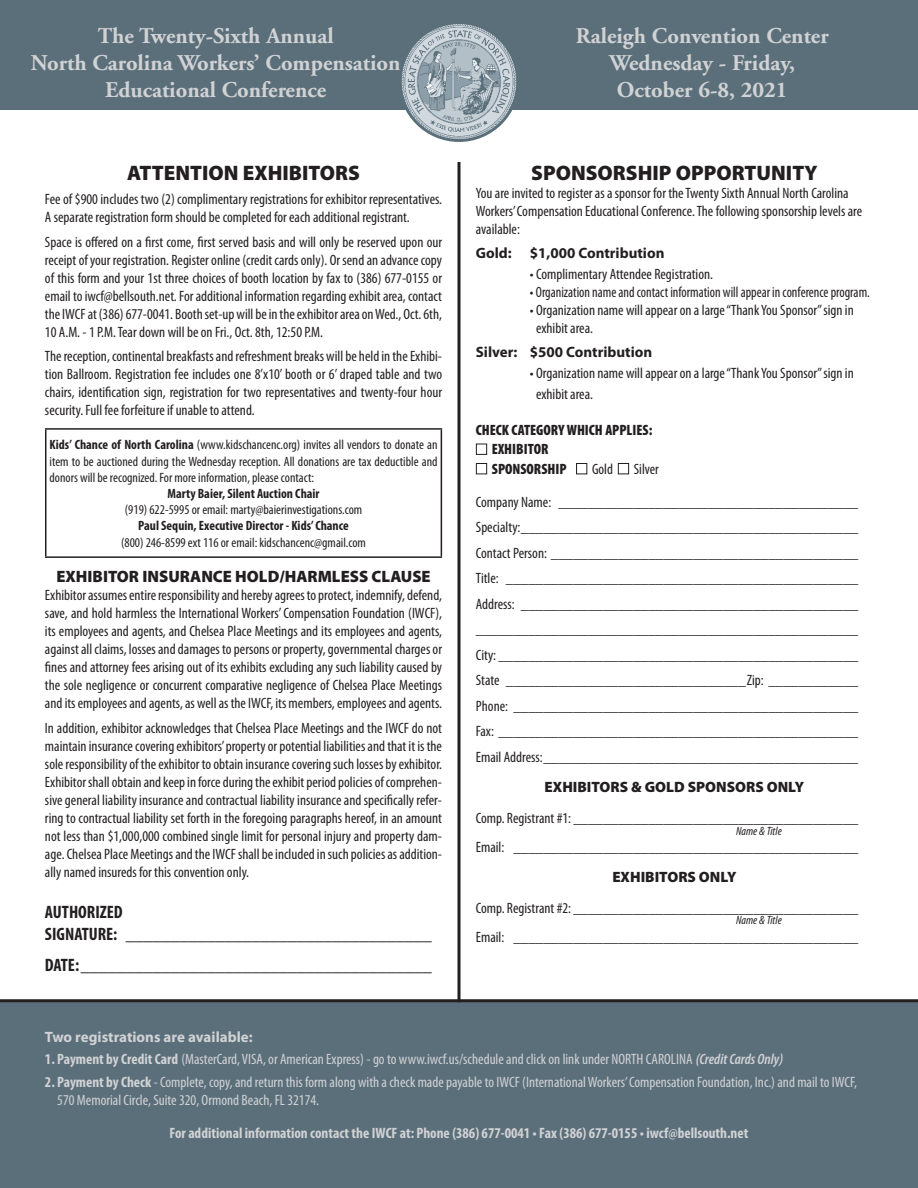
<style>
.page{position:relative;width:918px;height:1188px;background:#fff}
.page>*{position:absolute;margin:0;border:0;box-sizing:border-box;transform-origin:0 0}
.t1{font:700 22.5px/27px "Adobe Garamond";color:#d1d2d4;text-align:center}
.t2{font:900 21px "Myriad Pro";color:#231f20}
.t3{font:700 condensed 18px "Myriad Pro";color:#231f20}
.t4{font:900 16.5px "Myriad Pro";color:#231f20}
.t5{font:condensed 15px/18px "Myriad Pro";color:#231f20}
.t6{font:condensed 15px/18px "Myriad Pro";color:#d1d2d4}
.t7{font:700 condensed 15px "Myriad Pro";color:#d1d2d4}
.t8{font:condensed 15px "Myriad Pro";color:#231f20;scale:.96 1}
.t9{font:700 15px "Myriad Pro";color:#231f20}
.t10{font:900 condensed 15px "Myriad Pro";color:#231f20}
.t11{font:900 15px "Myriad Pro";color:#231f20}
.t12{font:700 15px "Myriad Pro";color:#d1d2d4}
.t13{font:condensed 13.5px/16.2px "Myriad Pro";color:#231f20;text-align:justify}
.t14{font:700 condensed 13.5px "Myriad Pro";color:#231f20}
.t15{font:italic condensed 12px "Myriad Pro";color:#231f20}
.s1{font-weight:700}
.s2{font-weight:600;font-style:italic}
</style>
<div class="page">
<div style="left:0;top:1002px;width:918px;height:186px;background:#5b6f7b"></div>
<div style="left:0;top:0;width:918px;height:109px;background:#5b6f7b"></div>
<img style="left:401px;top:24px;width:116px;height:115px;border-radius:58px">
<div style="left:398px;top:21px;width:122px;height:121px;border:3px solid #5b6f7b;border-radius:50%"></div>
<hr style="left:45px;top:428px;width:397px;height:2px;background:#231f20">
<hr style="left:45px;top:430px;width:1px;height:126px;background:#231f20">
<hr style="left:441px;top:430px;width:1px;height:126px;background:#231f20">
<hr style="left:45px;top:556px;width:397px;height:2px;background:#231f20">
<div style="left:476px;top:444px;width:11px;height:11px;border:1px solid #231f20"></div>
<div style="left:476px;top:463px;width:11px;height:11px;border:1px solid #231f20"></div>
<div style="left:576px;top:463px;width:11px;height:11px;border:1px solid #231f20"></div>
<div style="left:618px;top:463px;width:11px;height:11px;border:1px solid #231f20"></div>
<hr style="left:0;top:999px;width:918px;height:3px;background:#231f20">
<hr style="left:457px;top:162px;width:3px;height:840px;background:#231f20">
<p class="t1" style="left:31px;top:23px;width:371px">The Twenty-Sixth Annual<br>North Carolina Workers’ Compensation<br>Educational Conference</p>
<p class="t1" style="left:576px;top:23px;width:254px">Raleigh Convention Center</p>
<p class="t1" style="left:610px;top:50px;width:187px">Wednesday - Friday,<br>October 6-8, 2021</p>
<p class="t2" style="left:127px;top:159px;width:234px">ATTENTION EXHIBITORS</p>
<p class="t5" style="left:45px;top:190px;width:399px">Fee of $900 includes two (2) complimentary registrations for exhibitor representatives.<br>A separate registration form should be completed for each additional registrant.</p>
<p class="t5" style="left:45px;top:233px;width:399px;text-align:justify">Space is offered on a first come, first served basis and will only be reserved upon our receipt of your registration. Register online (credit cards only). Or send an advance copy of this form and your 1st three choices of booth location by fax to (386) 677-0155 or email to iwcf@bellsouth.net. For additional information regarding exhibit area, contact the IWCF at (386) 677-0041. Booth set-up will be in the exhibitor area on Wed., Oct. 6th, 10 A.M. - 1 P.M. Tear down will be on Fri., Oct. 8th, 12:50 P.M.</p>
<p class="t5" style="left:45px;top:347px;width:399px;text-align:justify">The reception, continental breakfasts and refreshment breaks will be held in the Exhibi&shy;tion Ballroom. Registration fee includes one 8’x10’ booth or 6’ draped table and two chairs, identification sign, registration for two representatives and twenty-four hour security. Full fee forfeiture if unable to attend.</p>
<p class="t13" style="left:50px;top:437px;width:389px"><span class="s1">Kids’ Chance of North Carolina</span> (www.kidschancenc.org) invites all vendors to donate an item to be auctioned during the Wednesday reception. All donations are tax deductible and donors will be recognized. For more information, please contact:</p>
<p class="t14" style="left:168px;top:485px;width:153px">Marty Baier, Silent Auction Chair</p>
<p class="t13" style="left:125px;top:502px;width:239px">(919) 622-5995 or email: marty@baierinvestigations.com</p>
<p class="t14" style="left:138px;top:518px;width:212px">Paul Sequin, Executive Director - Kids’ Chance</p>
<p class="t13" style="left:121px;top:534px;width:246px">(800) 246-8599 ext 116 or email: kidschancenc@gmail.com</p>
<p class="t4" style="left:56px;top:565px;width:376px">EXHIBITOR INSURANCE HOLD/HARMLESS CLAUSE</p>
<p class="t5" style="left:45px;top:586px;width:399px;text-align:justify">Exhibitor assumes entire responsibility and hereby agrees to protect, indemnify, defend, save, and hold harmless the International Workers’ Compensation Foundation (IWCF), its employees and agents, and Chelsea Place Meetings and its employees and agents, against all claims, losses and damages to persons or property, governmental charges or fines and attorney fees arising out of its exhibits excluding any such liability caused by the sole negligence or concurrent comparative negligence of Chelsea Place Meetings and its employees and agents, as well as the IWCF, its members, employees and agents.</p>
<p class="t5" style="left:45px;top:719px;width:399px;text-align:justify">In addition, exhibitor acknowledges that Chelsea Place Meetings and the IWCF do not maintain insurance covering exhibitors’ property or potential liabilities and that it is the sole responsibility of the exhibitor to obtain insurance covering such losses by exhibitor.<br>Exhibitor shall obtain and keep in force during the exhibit period policies of comprehen&shy;sive general liability insurance and contractual liability insurance and specifically refer&shy;ring to contractual liability set forth in the foregoing paragraphs hereof, in an amount not less than $1,000,000 combined single limit for personal injury and property dam&shy;age. Chelsea Place Meetings and the IWCF shall be included in such policies as addition&shy;ally named insureds for this convention only.</p>
<p class="t3" style="left:45px;top:901px;width:79px">AUTHORIZED</p>
<p class="t3" style="left:45px;top:922px;width:388px">SIGNATURE: __________________________________</p>
<p class="t3" style="left:45px;top:954px;width:388px">DATE:_______________________________________</p>
<p class="t2" style="left:531px;top:159px;width:288px">SPONSORSHIP OPPORTUNITY</p>
<p class="t5" style="left:476px;top:184px;width:388px">You are invited to register as a sponsor for the Twenty Sixth Annual North Carolina<br>Workers’ Compensation Educational Conference. The following sponsorship levels are available:</p>
<p class="t9" style="left:476px;top:243px;width:190px">Gold: $1,000 Contribution</p>
<p class="t5" style="left:530px;top:265px;width:185px">• Complimentary Attendee Registration.</p>
<p class="t8" style="left:530px;top:283px;width:356px">• Organization name and contact information will appear in conference program.</p>
<p class="t5" style="left:536px;top:301px;width:319px;text-indent:-6px">• Organization name will appear on a large“ThankYou Sponsor”sign in exhibit area.</p>
<p class="t9" style="left:476px;top:342px;width:178px">Silver: $500 Contribution</p>
<p class="t5" style="left:536px;top:362px;width:319px;line-height:21px;text-indent:-6px">• Organization name will appear on a large“ThankYou Sponsor”sign in exhibit area.</p>
<p class="t10" style="left:476px;top:420px;width:178px">CHECK CATEGORY WHICH APPLIES:</p>
<p class="t10" style="left:492px;top:440px;width:58px">EXHIBITOR</p>
<p class="t10" style="left:492px;top:459px;width:76px">SPONSORSHIP</p>
<p class="t5" style="left:592px;top:460px;width:22px">Gold</p>
<p class="t5" style="left:634px;top:460px;width:27px">Silver</p>
<p class="t5" style="left:476px;top:493px;width:384px">Company Name: ________________________________________</p>
<p class="t5" style="left:476px;top:518px;width:384px">Specialty:_____________________________________________</p>
<p class="t5" style="left:476px;top:544px;width:384px">Contact Person: _________________________________________</p>
<p class="t5" style="left:476px;top:569px;width:384px">Title: _______________________________________________</p>
<p class="t5" style="left:476px;top:595px;width:384px">Address: _____________________________________________</p>
<p class="t5" style="left:476px;top:620px;width:384px">___________________________________________________</p>
<p class="t5" style="left:476px;top:646px;width:384px">City: ________________________________________________</p>
<p class="t5" style="left:476px;top:671px;width:384px">State ________________________________Zip: ____________</p>
<p class="t5" style="left:476px;top:697px;width:384px">Phone: ______________________________________________</p>
<p class="t5" style="left:476px;top:722px;width:384px">Fax: ________________________________________________</p>
<p class="t5" style="left:476px;top:748px;width:384px">Email Address:__________________________________________</p>
<p class="t11" style="left:545px;top:777px;width:261px">EXHIBITORS &amp; GOLD SPONSORS ONLY</p>
<p class="t5" style="left:476px;top:809px;width:384px">Comp. Registrant #1: ______________________________________</p>
<p class="t5" style="left:476px;top:838px;width:384px">Email: ______________________________________________</p>
<p class="t11" style="left:612px;top:867px;width:126px">EXHIBITORS ONLY</p>
<p class="t5" style="left:476px;top:899px;width:384px">Comp. Registrant #2: ______________________________________</p>
<p class="t5" style="left:476px;top:928px;width:384px">Email: ______________________________________________</p>
<p class="t15" style="left:736px;top:823px;width:47px">Name &amp; Title</p>
<p class="t15" style="left:736px;top:913px;width:47px">Name &amp; Title</p>
<p class="t12" style="left:45px;top:1027px;width:209px">Two registrations are available:</p>
<p class="t6" style="left:45px;top:1050px;width:740px"><span class="s1">1. Payment by Credit Card</span> (MasterCard, VISA, or American Express) - go to www.iwcf.us/schedule and click on link under NORTH CAROLINA <span class="s2">(Credit Cards Only)</span></p>
<p class="t6" style="left:57px;top:1072px;width:801px;text-indent:-12px"><span class="s1">2. Payment by Check</span> - Complete, copy, and return this form along with a check made payable to IWCF (International Workers’ Compensation Foundation, Inc.) and mail to IWCF,<br>570 Memorial Circle, Suite 320, Ormond Beach, FL 32174.</p>
<p class="t7" style="left:170px;top:1123px;width:580px">For additional information contact the IWCF at: Phone (386) 677-0041 • Fax (386) 677-0155 • iwcf@bellsouth.net</p>
</div>
